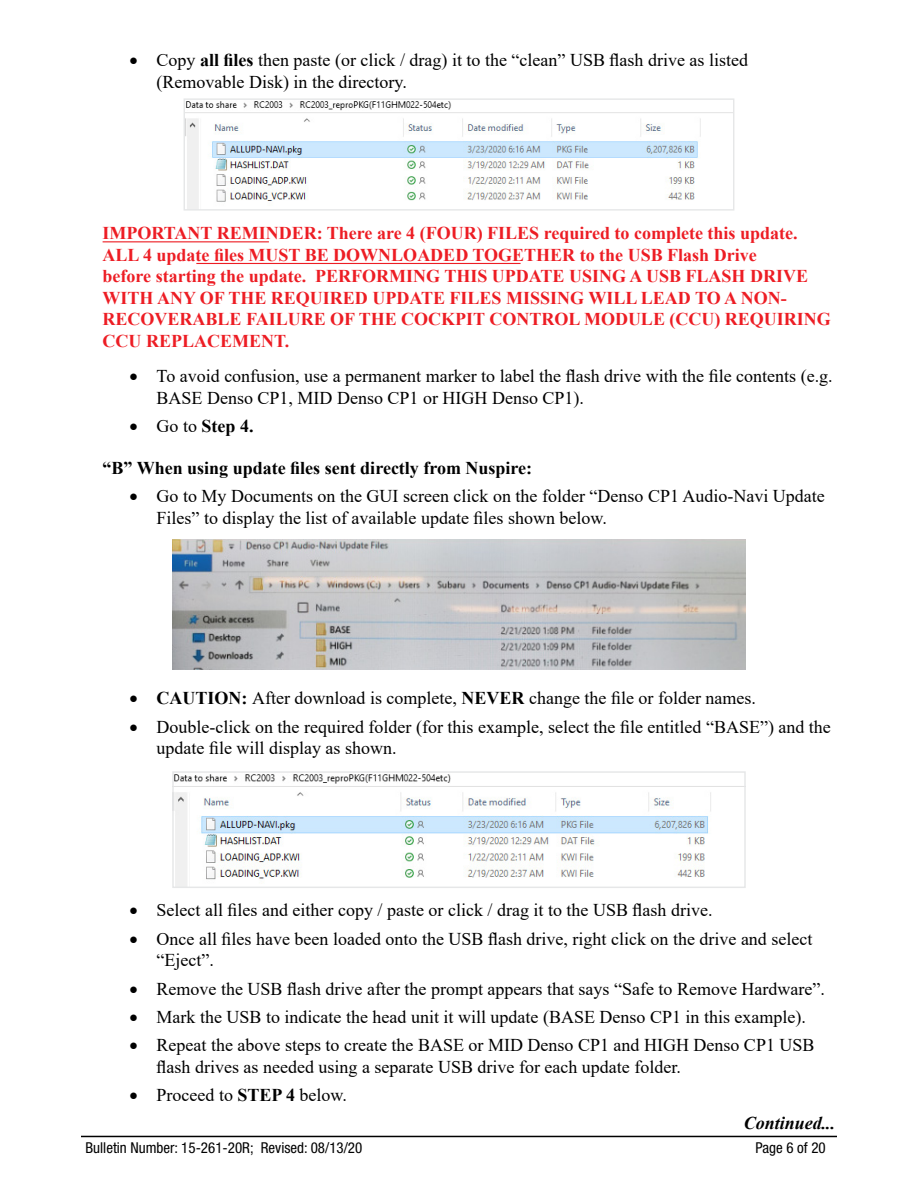
<style>
.page{position:relative;width:918px;height:1188px;background:#fff}
.page>*{position:absolute;margin:0;border:0;box-sizing:border-box;transform-origin:0 0}
.t1{font:18px/21.6px "Times New Roman";color:#000}
.t2{font:700 18px/21.6px "Times New Roman";color:#ed1d24}
.t3{font:700 18px "Times New Roman";color:#000}
.t4{font:italic 700 18px "Times New Roman";color:#000}
.t5{font:condensed 15px "Helvetica Neue LT Std";color:#000}
.s1{font-weight:700}
.s2{font-weight:400}
</style>
<div class="page">
<hr style="left:81px;top:1136px;width:756px;height:1px;background:#000">
<img style="left:186px;top:101px;width:546px;height:108px">
<div style="left:184px;top:98px;width:550px;height:113px;border:1px solid #e6e7e8"></div>
<img style="left:172px;top:540px;width:574px;height:129px">
<img style="left:174px;top:774px;width:570px;height:112px">
<div style="left:172px;top:771px;width:574px;height:117px;border:1px solid #e6e7e8"></div>
<hr style="left:103px;top:241px;width:166px;height:1px;background:#ed1d24">
<hr style="left:196px;top:263px;width:325px;height:1px;background:#ed1d24">
<p class="t1" style="left:157px;top:49px;width:593px;text-indent:-27px">• Copy <span class="s1">all files</span> then paste (or click / drag) it to the “clean” USB flash drive as listed (Removable Disk) in the directory.</p>
<p class="t2" style="left:103px;top:222px;width:730px">IMPORTANT REMINDER: There are 4 (FOUR) FILES required to complete this update.<br>ALL 4 update files MUST BE DOWNLOADED TOGETHER to the USB Flash Drive<br>before starting the update. PERFORMING THIS UPDATE USING A USB FLASH DRIVE WITH ANY OF THE REQUIRED UPDATE FILES MISSING WILL LEAD TO A NON-RECOVERABLE FAILURE OF THE COCKPIT CONTROL MODULE (CCU) REQUIRING CCU REPLACEMENT.</p>
<p class="t1" style="left:157px;top:365px;width:678px;text-indent:-27px">• To avoid confusion, use a permanent marker to label the flash drive with the file contents (e.g.<br>BASE Denso CP1, MID Denso CP1 or HIGH Denso CP1).</p>
<p class="t3" style="left:130px;top:413px;width:126px">• <span class="s2">Go to</span> Step 4.</p>
<p class="t3" style="left:103px;top:455px;width:431px">“B” When using update files sent directly from Nuspire:</p>
<p class="t1" style="left:157px;top:485px;width:670px;text-indent:-27px">• Go to My Documents on the GUI screen click on the folder “Denso CP1 Audio-Navi Update<br>Files” to display the list of available update files shown below.</p>
<p class="t1" style="left:130px;top:687px;width:628px">• <span class="s1">CAUTION:</span> After download is complete, <span class="s1">NEVER</span> change the file or folder names.</p>
<p class="t1" style="left:157px;top:715px;width:676px;text-indent:-27px">• Double-click on the required folder (for this example, select the file entitled “BASE”) and the update file will display as shown.</p>
<p class="t1" style="left:130px;top:899px;width:584px">• Select all files and either copy / paste or click / drag it to the USB flash drive.</p>
<p class="t1" style="left:157px;top:927px;width:657px;text-indent:-27px">• Once all files have been loaded onto the USB flash drive, right click on the drive and select “Eject”.</p>
<p class="t1" style="left:130px;top:977px;width:697px">• Remove the USB flash drive after the prompt appears that says “Safe to Remove Hardware”.</p>
<p class="t1" style="left:130px;top:1006px;width:678px">• Mark the USB to indicate the head unit it will update (BASE Denso CP1 in this example).</p>
<p class="t1" style="left:157px;top:1034px;width:659px;text-indent:-27px">• Repeat the above steps to create the BASE or MID Denso CP1 and HIGH Denso CP1 USB flash drives as needed using a separate USB drive for each update folder.</p>
<p class="t1" style="left:130px;top:1084px;width:219px">• Proceed to <span class="s1">STEP 4</span> below.</p>
<p class="t4" style="left:744px;top:1111px;width:93px">Continued...</p>
<p class="t5" style="left:86px;top:1138px;width:278px">Bulletin Number: 15-261-20R; Revised: 08/13/20</p>
<p class="t5" style="left:756px;top:1138px;width:72px">Page 6 of 20</p>
</div>
